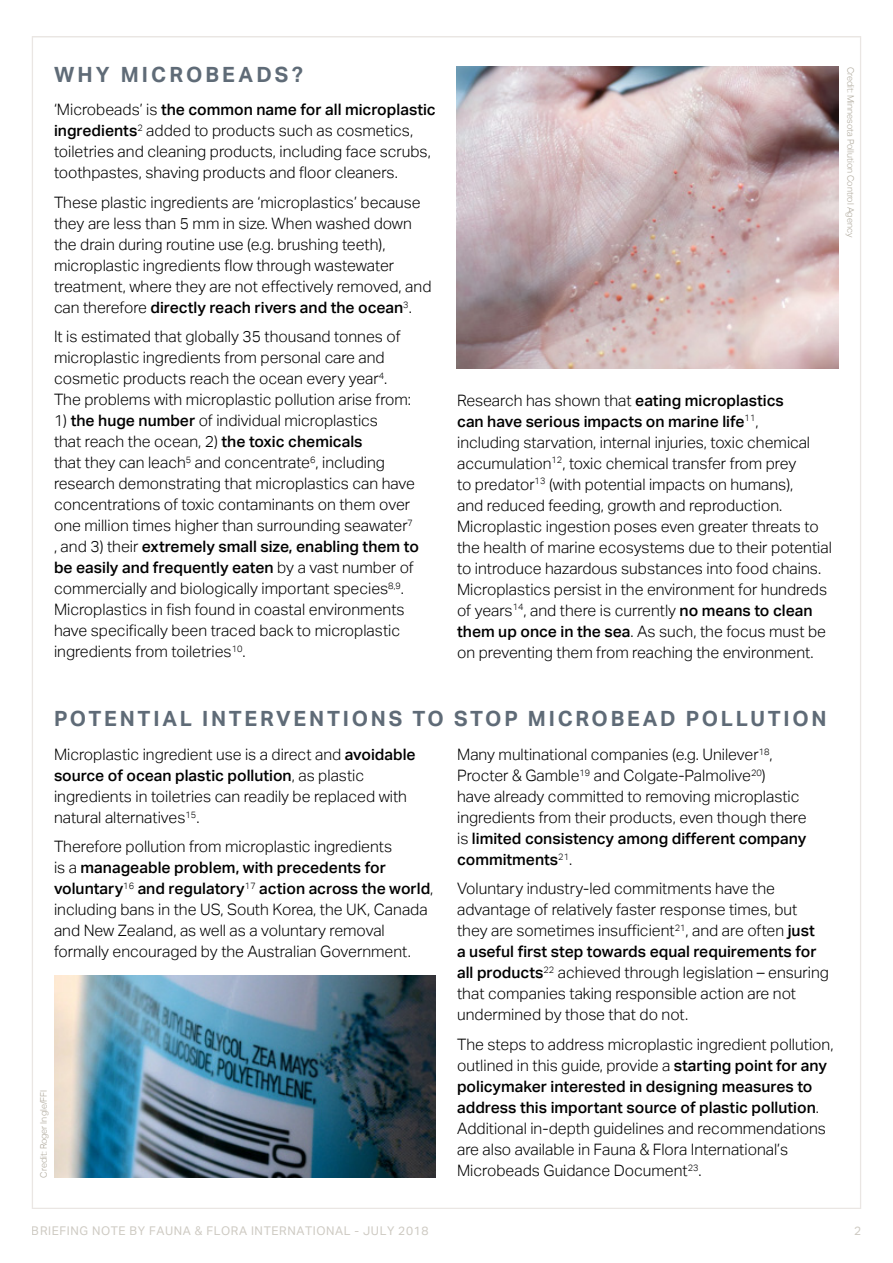
<style>
.page{position:relative;width:893px;height:1263px;background:#fff}
.page>*{position:absolute;margin:0;border:0;box-sizing:border-box;transform-origin:0 0}
.t1{font:700 21px "Aktiv Grotesk";letter-spacing:.13em;color:#5f6b77}
.t2{font:700 21px "Aktiv Grotesk";letter-spacing:.15em;color:#5f6b77}
.t3{font:300 15.75px/21px "Aktiv Grotesk";color:#000}
.t4{font:12px "Aktiv Grotesk";letter-spacing:.05em;color:#ada79a}
.t5{font:300 9px "Aktiv Grotesk";color:#ada79a}
.s1{font-weight:500}
</style>
<div class="page">
<img style="left:456px;top:67px;width:383px;height:302px">
<img style="left:54px;top:976px;width:382px;height:201px">
<h1 class="t2" style="left:54px;top:62px;width:250px">WHY MICROBEADS?</h1>
<p class="t3" style="left:54px;top:99px;width:383px">‘Microbeads’ is <span class="s1">the common name for all microplastic ingredients</span><sup>2</sup> added to products such as cosmetics, toiletries and cleaning products, including face scrubs, toothpastes, shaving products and floor cleaners.</p>
<p class="t3" style="left:54px;top:192px;width:379px">These plastic ingredients are ‘microplastics’ because they are less than 5 mm in size. When washed down the drain during routine use (e.g. brushing teeth), microplastic ingredients flow through wastewater treatment, where they are not effectively removed, and can therefore <span class="s1">directly reach rivers and the ocean</span><sup>3</sup>.</p>
<p class="t3" style="left:54px;top:326px;width:359px">It is estimated that globally 35 thousand tonnes of microplastic ingredients from personal care and cosmetic products reach the ocean every year<sup>4</sup>.<br>The problems with microplastic pollution arise from:</p>
<p class="t3" style="left:54px;top:410px;width:366px">1) <span class="s1">the huge number</span> of individual microplastics<br>that reach the ocean, 2) <span class="s1">the toxic chemicals<br></span>that they can leach<sup>5</sup> and concentrate<sup>6</sup>, including research demonstrating that microplastics can have concentrations of toxic contaminants on them over one million times higher than surrounding seawater<sup>7 </sup>, and 3) their <span class="s1">extremely small size, enabling them to be easily and frequently eaten</span> by a vast number of commercially and biologically important species<sup>8,9</sup>.<br>Microplastics in fish found in coastal environments have specifically been traced back to microplastic ingredients from toiletries<sup>10</sup>.</p>
<p class="t5" style="left:856px;top:67px;width:172px;rotate:90deg">Credit: Minnesota Pollution Control Agency</p>
<p class="t3" style="left:457px;top:390px;width:376px">Research has shown that <span class="s1">eating microplastics<br>can have serious impacts on marine life</span><sup>11</sup>,<br>including starvation, internal injuries, toxic chemical accumulation<sup>12</sup>, toxic chemical transfer from prey<br>to predator<sup>13</sup> (with potential impacts on humans),<br>and reduced feeding, growth and reproduction.<br>Microplastic ingestion poses even greater threats to the health of marine ecosystems due to their potential to introduce hazardous substances into food chains.<br>Microplastics persist in the environment for hundreds of years<sup>14</sup>, and there is currently <span class="s1">no means to clean them up once in the sea</span>. As such, the focus must be on preventing them from reaching the environment.</p>
<h1 class="t1" style="left:54px;top:707px;width:774px">POTENTIAL INTERVENTIONS TO STOP MICROBEAD POLLUTION</h1>
<p class="t3" style="left:54px;top:744px;width:363px">Microplastic ingredient use is a direct and <span class="s1">avoidable source of ocean plastic pollution</span>, as plastic ingredients in toiletries can readily be replaced with natural alternatives<sup>15</sup>.</p>
<p class="t3" style="left:54px;top:836px;width:381px">Therefore pollution from microplastic ingredients<br>is a <span class="s1">manageable problem, with precedents for voluntary</span><sup>16</sup> <span class="s1">and regulatory</span><sup>17</sup> <span class="s1">action across the world</span>, including bans in the US, South Korea, the UK, Canada and New Zealand, as well as a voluntary removal formally encouraged by the Australian Government.</p>
<p class="t5" style="left:38px;top:1177px;width:89px;rotate:-90deg">Credit: Roger Ingle/FFI</p>
<p class="t3" style="left:457px;top:744px;width:351px">Many multinational companies (e.g. Unilever<sup>18</sup>, Procter &amp; Gamble<sup>19</sup> and Colgate-Palmolive<sup>20</sup>)<br>have already committed to removing microplastic ingredients from their products, even though there is <span class="s1">limited consistency among different company commitments</span><sup>21</sup>.</p>
<p class="t3" style="left:457px;top:878px;width:373px">Voluntary industry-led commitments have the advantage of relatively faster response times, but they are sometimes insufficient<sup>21</sup>, and are often <span class="s1">just<br>a useful first step towards equal requirements for all products</span><sup>22</sup> achieved through legislation – ensuring that companies taking responsible action are not undermined by those that do not.</p>
<p class="t3" style="left:457px;top:1034px;width:378px">The steps to address microplastic ingredient pollution, outlined in this guide, provide a <span class="s1">starting point for any policymaker interested in designing measures to address this important source of plastic pollution</span>.<br>Additional in-depth guidelines and recommendations are also available in Fauna &amp; Flora International’s Microbeads Guidance Document<sup>23</sup>.</p>
<p class="t4" style="left:32px;top:1224px;width:398px">BRIEFING NOTE BY FAUNA &amp; FLORA INTERNATIONAL - JULY 2018</p>
<p class="t4" style="left:854px;top:1224px;width:9px">2</p>
</div>
